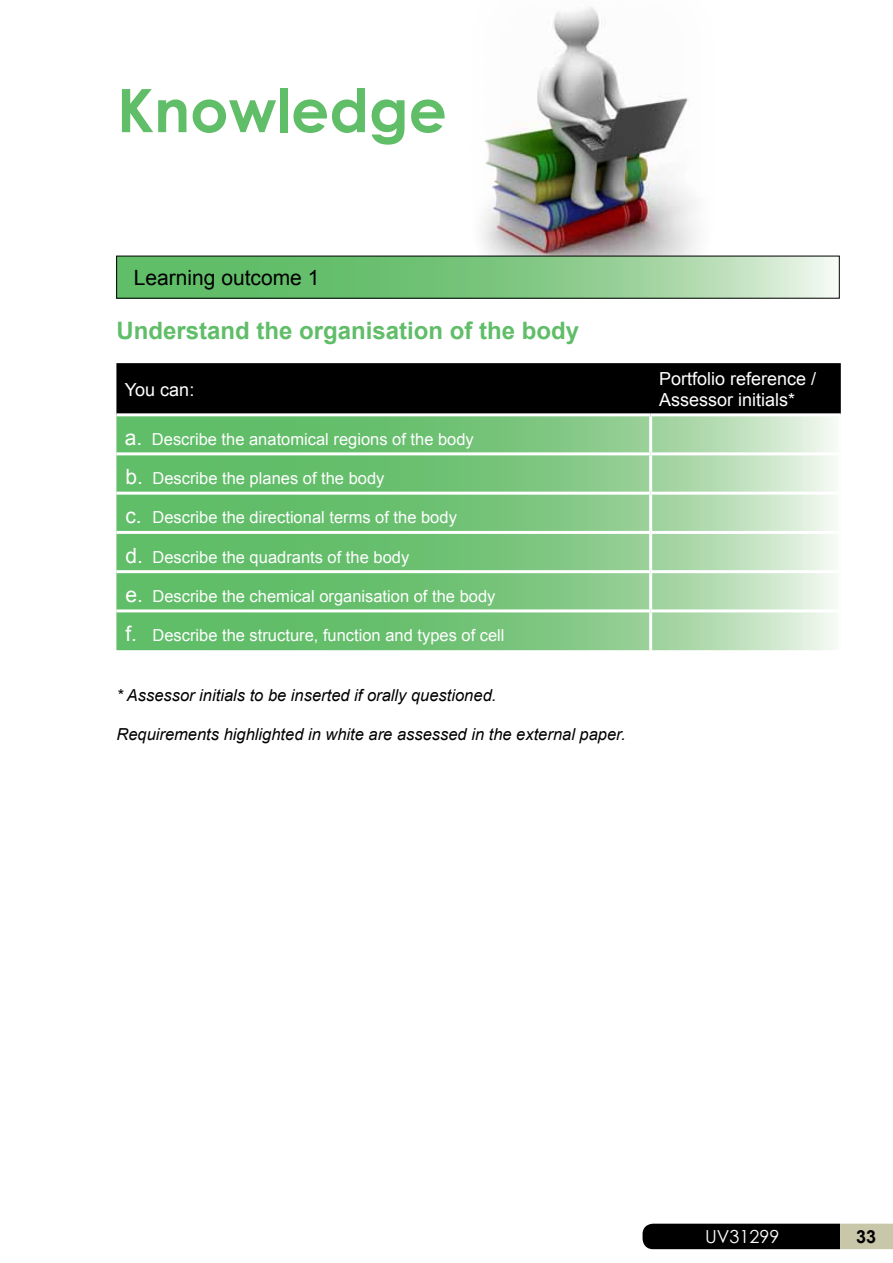
<style>
.page{position:relative;width:893px;height:1263px;background:#fff}
.page>*{position:absolute;margin:0;border:0;box-sizing:border-box;transform-origin:0 0}
.t1{font:700 60px "Century Gothic";color:#60bd68}
.t2{font:700 24px "Arial";color:#60bd68}
.t3{font:21px "Arial";color:#000}
.t4{font:18px/21.6px "Arial";color:#fff}
.t5{font:18px "Century Gothic";color:#fff}
.t6{font:700 18px "Arial";color:#000}
.t7{font:16.5px "Arial";color:#fff}
.t8{font:italic 16.5px "Arial";color:#000}
.s1{font-size:21px}
</style>
<div class="page">
<img style="left:469px;top:7px;width:247px;height:249px">
<svg style="left:118px;top:258px;width:714px;height:38px;background:#87cb8a"></svg>
<div style="left:116px;top:363px;width:725px;height:50px;background:#000"></div>
<svg style="left:116px;top:416px;width:720px;height:234px;background:#85ca89"></svg>
<hr style="left:649px;top:416px;width:3px;height:36px;background:#fff">
<hr style="left:651px;top:452px;width:190px;height:3px;background:#fff">
<hr style="left:649px;top:455px;width:3px;height:37px;background:#fff">
<hr style="left:651px;top:492px;width:190px;height:3px;background:#fff">
<hr style="left:649px;top:495px;width:3px;height:36px;background:#fff">
<hr style="left:116px;top:531px;width:535px;height:3px;background:#fff">
<hr style="left:651px;top:531px;width:190px;height:3px;background:#fff">
<hr style="left:649px;top:534px;width:3px;height:36px;background:#fff">
<hr style="left:116px;top:570px;width:535px;height:3px;background:#fff">
<hr style="left:651px;top:570px;width:190px;height:3px;background:#fff">
<hr style="left:649px;top:573px;width:3px;height:36px;background:#fff">
<hr style="left:116px;top:609px;width:535px;height:3px;background:#fff">
<hr style="left:651px;top:609px;width:190px;height:3px;background:#fff">
<hr style="left:649px;top:612px;width:3px;height:38px;background:#fff">
<hr style="left:116px;top:452px;width:535px;height:3px;background:#fff">
<hr style="left:116px;top:492px;width:535px;height:3px;background:#fff">
<svg style="left:642px;top:1224px;width:251px;height:25px;background:#2c2c25"></svg>
<h1 class="t1" style="left:117px;top:65px;width:331px">Knowledge</h1>
<p class="t3" style="left:134px;top:264px;width:187px">Learning outcome 1</p>
<h2 class="t2" style="left:116px;top:315px;width:464px">Understand the organisation of the body</h2>
<p class="t4" style="left:125px;top:379px;width:71px">You can:</p>
<p class="t4" style="left:659px;top:368px;width:159px">Portfolio reference /<br>Assessor initials*</p>
<p class="t7" style="left:125px;top:429px;width:350px"><span class="s1">a.</span> Describe the anatomical regions of the body</p>
<p class="t7" style="left:125px;top:467px;width:261px"><span class="s1">b.</span> Describe the planes of the body</p>
<p class="t7" style="left:125px;top:507px;width:333px"><span class="s1">c.</span> Describe the directional terms of the body</p>
<p class="t7" style="left:125px;top:546px;width:285px"><span class="s1">d.</span> Describe the quadrants of the body</p>
<p class="t7" style="left:125px;top:585px;width:371px"><span class="s1">e.</span> Describe the chemical organisation of the body</p>
<p class="t7" style="left:125px;top:625px;width:381px"><span class="s1">f.</span> Describe the structure, function and types of cell</p>
<p class="t8" style="left:116px;top:684px;width:381px">* Assessor initials to be inserted if orally questioned.</p>
<p class="t8" style="left:116px;top:724px;width:511px">Requirements highlighted in white are assessed in the external paper.</p>
<p class="t5" style="left:705px;top:1223px;width:76px">UV31299</p>
<p class="t6" style="left:856px;top:1225px;width:22px">33</p>
</div>
